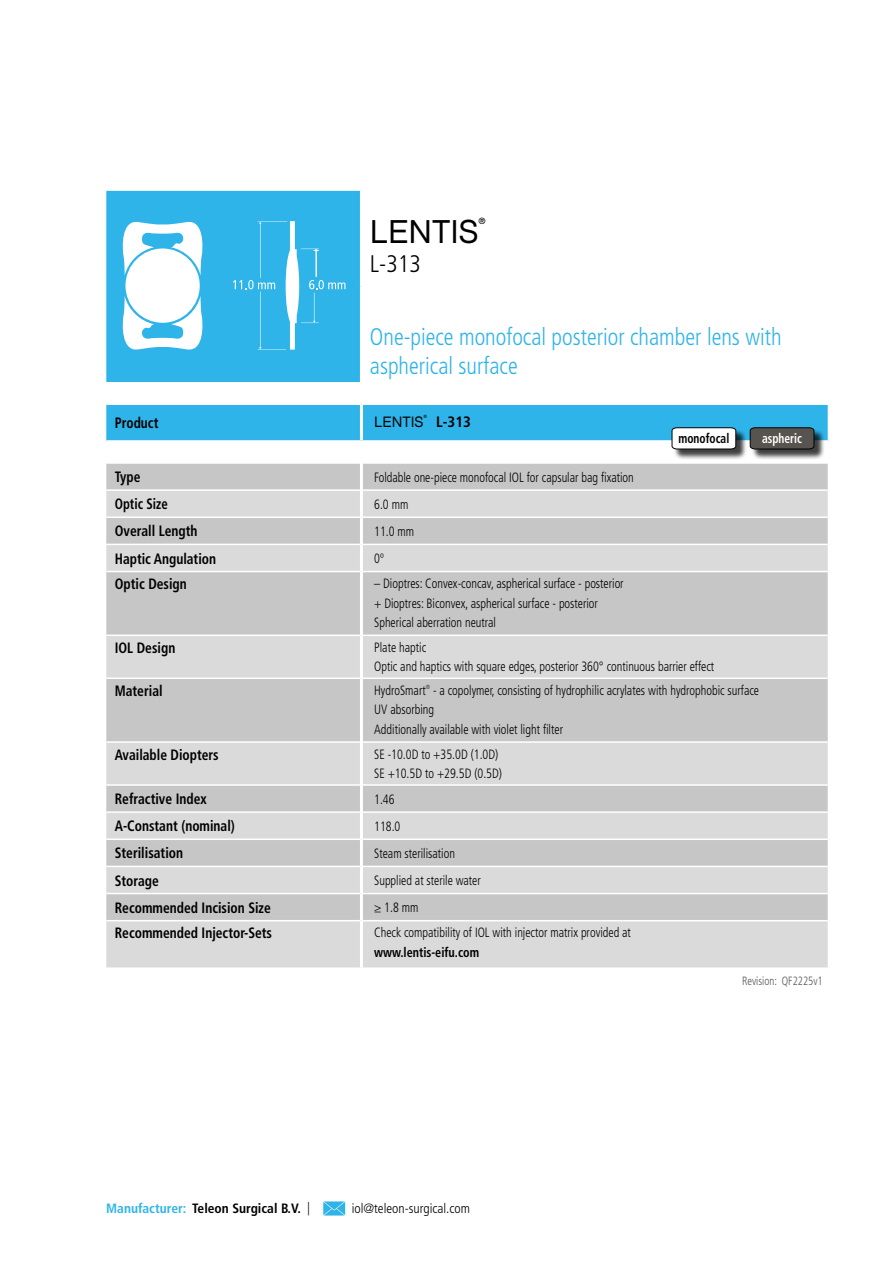
<style>
.page{position:relative;width:893px;height:1263px;background:#fff}
.page>*{position:absolute;margin:0;border:0;box-sizing:border-box;transform-origin:0 0}
.t1{font:33px "Chalet London Nineteen Sixty";color:#000}
.t2{font:300 condensed 24px/28.8px "Frutiger LT";color:#2fb4e9;scale:.95 1}
.t3{font:300 condensed 24px "Frutiger LT";color:#000}
.t4{font:700 condensed 15px "Frutiger LT";color:#000;scale:.9 1}
.t5{font:700 condensed 15px "Frutiger LT";color:#000;scale:.85 1}
.t6{font:15px "Chalet London Nineteen Sixty";color:#000}
.t7{font:700 condensed 15px "Frutiger LT";color:#000}
.t8{font:300 condensed 13.5px/19.5px "Frutiger LT";color:#000;scale:.9 1}
.t9{font:700 condensed 13.5px "Frutiger LT";color:#000}
.t10{font:300 condensed 13.5px "Frutiger LT";color:#000}
.t11{font:700 condensed 13.5px "Frutiger LT";color:#000;scale:.9 1}
.t12{font:700 condensed 13.5px "Frutiger LT";color:#000;scale:.85 1}
.t13{font:700 condensed 13.5px "Frutiger LT";color:#fff;scale:.85 1}
.t14{font:300 condensed 12px "Frutiger LT";color:#575756;scale:.9 1}
.t15{font:9px "Chalet London Nineteen Sixty";color:#000}
.t16{font:300 condensed 6px "Frutiger LT";color:#000;scale:.9 1}
.t17{font:4.5px "Chalet London Nineteen Sixty";color:#000}
.s1{color:#2fb4e9}
.s2{font-weight:300}
</style>
<div class="page">
<svg style="left:323px;top:1201px;width:22px;height:14px"></svg>
<svg style="left:106px;top:191px;width:722px;height:249px"></svg>
<svg style="left:106px;top:382px;width:722px;height:20px"></svg>
<div style="left:106px;top:464px;width:722px;height:25px;background:#c6c6c6"></div>
<svg style="left:106px;top:491px;width:722px;height:476px;background:#d0d0d0"></svg>
<hr style="left:361px;top:402px;width:470px;height:3px;background:#fff">
<hr style="left:106px;top:402px;width:255px;height:3px;background:#fff">
<div style="left:358px;top:382px;width:6px;height:20px;background:#fff"></div>
<hr style="left:106px;top:516px;width:254px;height:2px;background:#fff">
<hr style="left:363px;top:516px;width:465px;height:2px;background:#fff">
<hr style="left:106px;top:544px;width:254px;height:1px;background:#fff">
<hr style="left:363px;top:544px;width:465px;height:1px;background:#fff">
<hr style="left:106px;top:571px;width:254px;height:1px;background:#fff">
<hr style="left:363px;top:571px;width:465px;height:1px;background:#fff">
<hr style="left:106px;top:634px;width:254px;height:2px;background:#fff">
<hr style="left:363px;top:634px;width:465px;height:2px;background:#fff">
<hr style="left:106px;top:677px;width:254px;height:2px;background:#fff">
<hr style="left:363px;top:677px;width:465px;height:2px;background:#fff">
<hr style="left:106px;top:741px;width:254px;height:2px;background:#fff">
<hr style="left:363px;top:741px;width:465px;height:2px;background:#fff">
<hr style="left:106px;top:784px;width:254px;height:2px;background:#fff">
<hr style="left:363px;top:784px;width:465px;height:2px;background:#fff">
<hr style="left:106px;top:811px;width:254px;height:2px;background:#fff">
<hr style="left:363px;top:811px;width:465px;height:2px;background:#fff">
<hr style="left:106px;top:838px;width:254px;height:2px;background:#fff">
<hr style="left:363px;top:838px;width:465px;height:2px;background:#fff">
<hr style="left:106px;top:866px;width:254px;height:1px;background:#fff">
<hr style="left:363px;top:866px;width:465px;height:1px;background:#fff">
<hr style="left:106px;top:893px;width:254px;height:1px;background:#fff">
<hr style="left:363px;top:893px;width:465px;height:1px;background:#fff">
<hr style="left:106px;top:920px;width:254px;height:1px;background:#fff">
<hr style="left:363px;top:920px;width:465px;height:1px;background:#fff">
<hr style="left:360px;top:405px;width:3px;height:35px;background:#fff">
<hr style="left:360px;top:463px;width:3px;height:27px;background:#fff">
<hr style="left:360px;top:490px;width:3px;height:27px;background:#fff">
<hr style="left:360px;top:517px;width:3px;height:27px;background:#fff">
<hr style="left:360px;top:544px;width:3px;height:27px;background:#fff">
<hr style="left:360px;top:571px;width:3px;height:64px;background:#fff">
<hr style="left:360px;top:635px;width:3px;height:43px;background:#fff">
<hr style="left:360px;top:678px;width:3px;height:64px;background:#fff">
<hr style="left:360px;top:742px;width:3px;height:43px;background:#fff">
<hr style="left:360px;top:785px;width:3px;height:27px;background:#fff">
<hr style="left:360px;top:812px;width:3px;height:27px;background:#fff">
<hr style="left:360px;top:839px;width:3px;height:27px;background:#fff">
<hr style="left:360px;top:866px;width:3px;height:27px;background:#fff">
<hr style="left:360px;top:893px;width:3px;height:28px;background:#fff">
<hr style="left:360px;top:921px;width:3px;height:46px;background:#fff">
<hr style="left:360px;top:191px;width:3px;height:95px;background:#fff">
<hr style="left:360px;top:286px;width:3px;height:96px;background:#fff">
<div style="left:751px;top:429px;width:74px;height:31px;background:#000;opacity:.75"></div>
<svg style="left:749px;top:427px;width:66px;height:23px;background:#4d4e4b"></svg>
<div style="left:673px;top:429px;width:74px;height:31px;background:#000;opacity:.75"></div>
<svg style="left:671px;top:427px;width:66px;height:23px"></svg>
<svg style="left:233px;top:221px;width:112px;height:129px;background:#43bbeb"></svg>
<svg style="left:121px;top:220px;width:83px;height:56px"></svg>
<svg style="left:121px;top:296px;width:83px;height:56px"></svg>
<div style="left:125px;top:248px;width:75px;height:75px;background:#fff;border-radius:50%"></div>
<h1 class="t1" style="left:370px;top:211px;width:110px">LENTIS</h1>
<p class="t15" style="left:479px;top:215px;width:9px">®</p>
<h2 class="t3" style="left:370px;top:250px;width:52px">L-313</h2>
<h2 class="t2" style="left:370px;top:322px;width:435px">One-piece monofocal posterior chamber lens with aspherical surface</h2>
<p class="t4" style="left:115px;top:414px;width:50px">Product</p>
<p class="t6" style="left:374px;top:413px;width:51px">LENTIS</p>
<p class="t17" style="left:424px;top:414px;width:5px">®</p>
<p class="t7" style="left:436px;top:413px;width:36px">L-313</p>
<p class="t12" style="left:678px;top:430px;width:61px">monofocal</p>
<p class="t13" style="left:762px;top:430px;width:49px">aspheric</p>
<p class="t4" style="left:115px;top:468px;width:30px">Type</p>
<p class="t8" style="left:374px;top:467px;width:290px">Foldable one-piece monofocal IOL for capsular bag fixation</p>
<p class="t5" style="left:115px;top:495px;width:64px">Optic Size</p>
<p class="t8" style="left:374px;top:494px;width:39px">6.0 mm</p>
<p class="t4" style="left:115px;top:522px;width:93px">Overall Length</p>
<p class="t8" style="left:374px;top:522px;width:46px">11.0 mm</p>
<p class="t4" style="left:115px;top:549px;width:114px">Haptic Angulation</p>
<p class="t8" style="left:374px;top:549px;width:12px">0º</p>
<p class="t4" style="left:115px;top:575px;width:82px">Optic Design</p>
<p class="t8" style="left:374px;top:574px;width:279px">– Dioptres: Convex-concav, aspherical surface - posterior + Dioptres: Biconvex, aspherical surface - posterior<br>Spherical aberration neutral</p>
<p class="t4" style="left:115px;top:639px;width:69px">IOL Design</p>
<p class="t8" style="left:374px;top:638px;width:379px">Plate haptic<br>Optic and haptics with square edges, posterior 360° continuous barrier effect</p>
<p class="t4" style="left:115px;top:682px;width:55px">Material</p>
<p class="t8" style="left:374px;top:680px;width:59px">HydroSmart</p>
<p class="t16" style="left:426px;top:683px;width:6px">®</p>
<p class="t8" style="left:374px;top:680px;width:429px;text-indent:59px">- a copolymer, consisting of hydrophilic acrylates with hydrophobic surface<br>UV absorbing<br>Additionally available with violet light filter</p>
<p class="t4" style="left:115px;top:745px;width:117px">Available Diopters</p>
<p class="t8" style="left:374px;top:744px;width:143px">SE -10.0D to +35.0D (1.0D)<br>SE +10.5D to +29.5D (0.5D)</p>
<p class="t4" style="left:115px;top:790px;width:104px">Refractive Index</p>
<p class="t8" style="left:374px;top:789px;width:24px">1.46</p>
<p class="t4" style="left:115px;top:817px;width:135px">A-Constant (nominal)</p>
<p class="t8" style="left:374px;top:816px;width:31px">118.0</p>
<p class="t4" style="left:115px;top:844px;width:77px">Sterilisation</p>
<p class="t8" style="left:374px;top:844px;width:91px">Steam sterilisation</p>
<p class="t4" style="left:115px;top:871px;width:51px">Storage</p>
<p class="t8" style="left:374px;top:871px;width:120px">Supplied at sterile water</p>
<p class="t4" style="left:115px;top:899px;width:175px">Recommended Incision Size</p>
<p class="t8" style="left:374px;top:898px;width:51px">≥ 1.8 mm</p>
<p class="t4" style="left:115px;top:924px;width:176px">Recommended Injector-Sets</p>
<p class="t8" style="left:374px;top:923px;width:287px">Check compatibility of IOL with injector matrix provided at</p>
<p class="t11" style="left:374px;top:944px;width:118px">www.lentis-eifu.com</p>
<p class="t9" style="left:106px;top:1200px;width:205px"><span class="s1">Manufacturer:</span> Teleon Surgical B.V. <span class="s2">|</span></p>
<p class="t10" style="left:352px;top:1201px;width:120px">iol@teleon-surgical.com</p>
<p class="t14" style="left:742px;top:974px;width:91px">Revision: QF2225v1</p>
</div>
